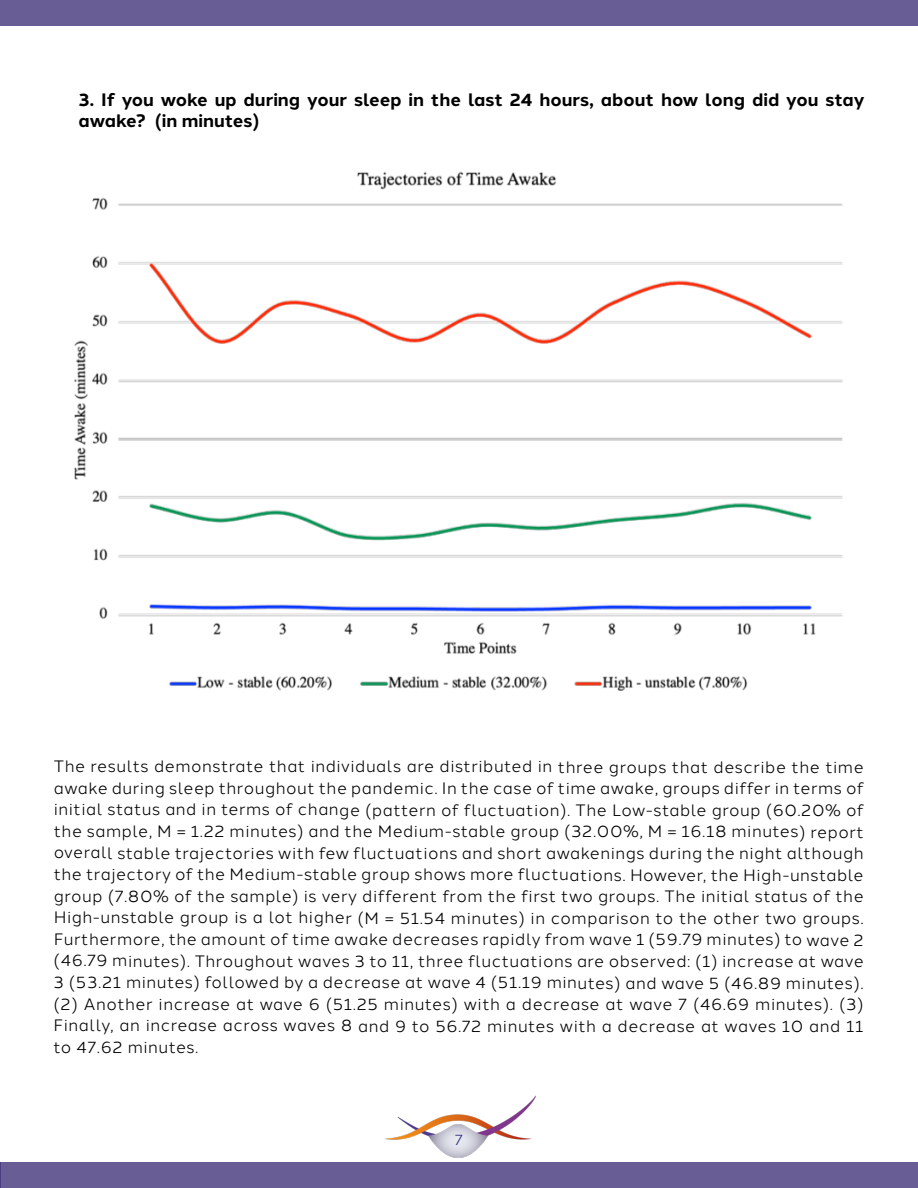
<style>
.page{position:relative;width:918px;height:1188px;background:#fff}
.page>*{position:absolute;margin:0;border:0;box-sizing:border-box;transform-origin:0 0}
.t1{font:700 18px/21.3px "Halcom";color:#000}
.t2{font:16.5px/21.6px "Halcom";letter-spacing:.03em;color:#000;text-align:justify}
.t3{font:15px "Halcom";color:#342d83}
</style>
<div class="page">
<div style="left:0;top:0;width:918px;height:26px;background:#695d95"></div>
<div style="left:0;top:1162px;width:918px;height:26px;background:#695d95"></div>
<img style="left:384px;top:1095px;width:152px;height:63px">
<img style="left:74px;top:171px;width:769px;height:520px">
<p class="t1" style="left:78px;top:88px;width:788px">3. If you woke up during your sleep in the last 24 hours, about how long did you stay awake? (in minutes)</p>
<p class="t2" style="left:54px;top:754px;width:812px">The results demonstrate that individuals are distributed in three groups that describe the time awake during sleep throughout the pandemic. In the case of time awake, groups differ in terms of initial status and in terms of change (pattern of fluctuation). The Low-stable group (60.20% of the sample, M = 1.22 minutes) and the Medium-stable group (32.00%, M = 16.18 minutes) report overall stable trajectories with few fluctuations and short awakenings during the night although the trajectory of the Medium-stable group shows more fluctuations. However, the High-unstable group (7.80% of the sample) is very different from the first two groups. The initial status of the High-unstable group is a lot higher (M = 51.54 minutes) in comparison to the other two groups.<br>Furthermore, the amount of time awake decreases rapidly from wave 1 (59.79 minutes) to wave 2 (46.79 minutes). Throughout waves 3 to 11, three fluctuations are observed: (1) increase at wave 3 (53.21 minutes) followed by a decrease at wave 4 (51.19 minutes) and wave 5 (46.89 minutes). (2) Another increase at wave 6 (51.25 minutes) with a decrease at wave 7 (46.69 minutes). (3)<br>Finally, an increase across waves 8 and 9 to 56.72 minutes with a decrease at waves 10 and 11 to 47.62 minutes.</p>
<p class="t3" style="left:455px;top:1128px;width:10px">7</p>
</div>
